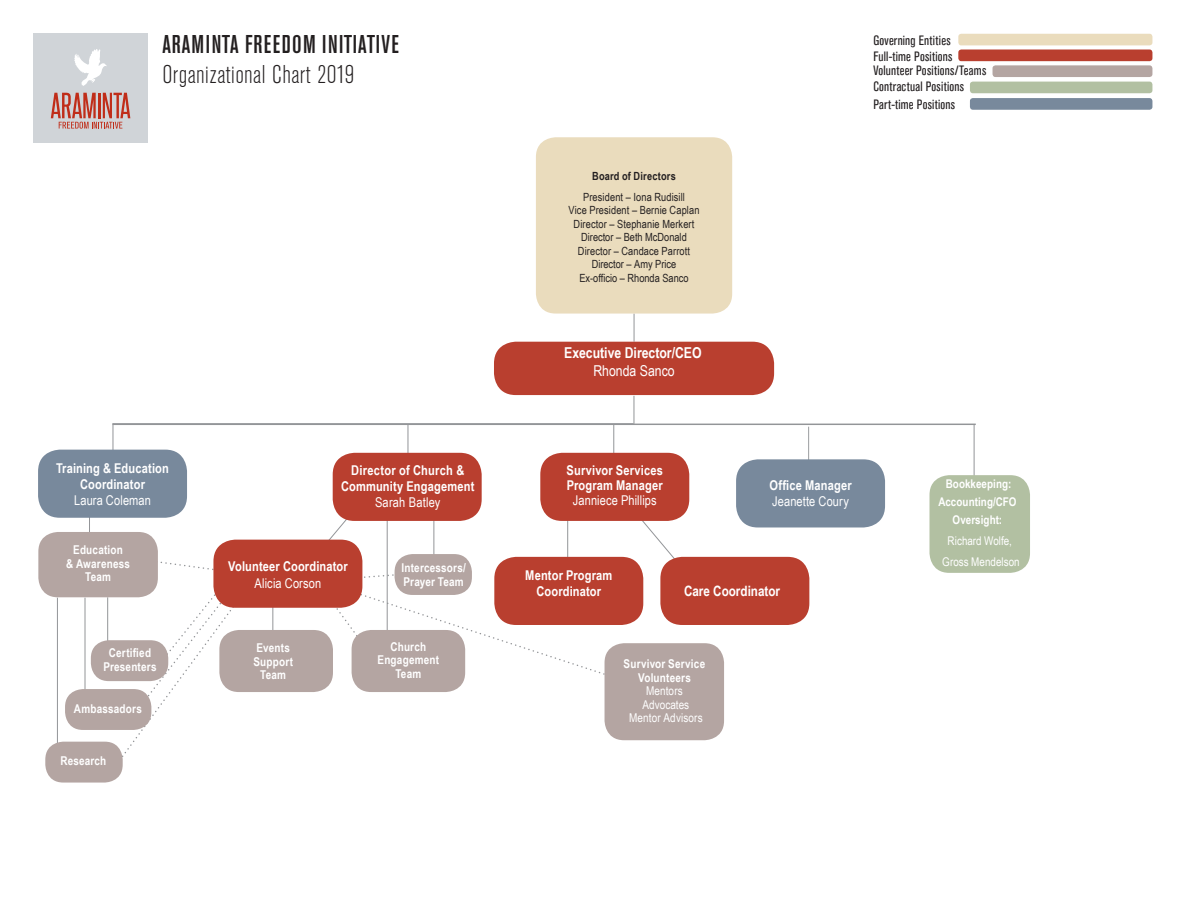
<style>
.page{position:relative;width:1188px;height:918px;background:#fff}
.page>*{position:absolute;margin:0;border:0;box-sizing:border-box;transform-origin:0 0}
.t1{font:500 condensed 25.5px "Akzidenz Grotesk BE";letter-spacing:.045em;color:#231f20}
.t2{font:300 condensed 25.5px "Akzidenz Grotesk BE";letter-spacing:.02em;color:#231f20}
.t3{font:700 15px/18px "Arial Narrow";color:#fff;text-align:center}
.t4{font:700 14.25px "Arial Narrow";color:#fff}
.t5{font:700 13.5px/16.2px "Arial Narrow";letter-spacing:.01em;color:#fff;text-align:center}
.t6{font:condensed 13.5px "Akzidenz Grotesk BE";letter-spacing:.015em;color:#231f20}
.t7{font:13.5px "Arial Narrow";letter-spacing:.01em;color:#fff}
.t8{font:700 12.15px/13.5px "Arial Narrow";letter-spacing:.015em;color:#fff}
.t9{font:12.15px/13.5px "Arial Narrow";letter-spacing:.01em;color:#fff;text-align:center}
.t10{font:700 12px/18.1px "Arial Narrow";letter-spacing:.005em;color:#fff;text-align:center}
.t11{font:12px/20.2px "Arial Narrow";color:#fff;text-align:center}
.t12{font:11.25px/13.5px "Arial Narrow";letter-spacing:.01em;color:#231f20;text-align:center}
.s1{font-weight:700}
.s2{font-weight:400}
</style>
<div class="page">
<svg style="left:160px;top:561px;width:53px;height:9px"></svg>
<svg style="left:120px;top:589px;width:114px;height:168px"></svg>
<hr style="left:272px;top:597px;width:1px;height:49px;background:#939598">
<svg style="left:301px;top:499px;width:313px;height:179px"></svg>
<svg style="left:634px;top:314px;width:1px;height:28px"></svg>
<hr style="left:567px;top:517px;width:1px;height:48px;background:#939598">
<svg style="left:628px;top:512px;width:57px;height:59px"></svg>
<hr style="left:808px;top:427px;width:1px;height:59px;background:#939598">
<hr style="left:974px;top:424px;width:1px;height:52px;background:#939598">
<hr style="left:613px;top:424px;width:1px;height:50px;background:#939598">
<hr style="left:408px;top:424px;width:1px;height:50px;background:#939598">
<hr style="left:113px;top:424px;width:1px;height:54px;background:#939598">
<div style="left:930px;top:475px;width:100px;height:98px;background:#b2c0a2;border-radius:20px"></div>
<div style="left:736px;top:459px;width:149px;height:68px;background:#78899c;border-radius:22px"></div>
<svg style="left:634px;top:396px;width:1px;height:28px"></svg>
<div style="left:213px;top:540px;width:149px;height:68px;background:#b93f2f;border-radius:22px"></div>
<div style="left:34px;top:33px;width:114px;height:110px;background:#d0d4d8"></div>
<svg style="left:74px;top:49px;width:33px;height:37px"></svg>
<svg style="left:51px;top:93px;width:79px;height:36px"></svg>
<div style="left:494px;top:342px;width:280px;height:53px;background:#b93f2f;border-radius:22px"></div>
<div style="left:333px;top:453px;width:149px;height:68px;background:#b93f2f;border-radius:22px"></div>
<div style="left:540px;top:453px;width:149px;height:68px;background:#b93f2f;border-radius:22px"></div>
<div style="left:494px;top:557px;width:149px;height:68px;background:#b93f2f;border-radius:22px"></div>
<div style="left:536px;top:137px;width:196px;height:177px;background:#eadcbd;border-radius:20px"></div>
<div style="left:660px;top:557px;width:149px;height:68px;background:#b93f2f;border-radius:22px"></div>
<div style="left:352px;top:630px;width:113px;height:62px;background:#b4a5a2;border-radius:20px"></div>
<div style="left:219px;top:630px;width:114px;height:62px;background:#b4a5a2;border-radius:20px"></div>
<div style="left:395px;top:554px;width:77px;height:41px;background:#b4a5a2;border-radius:18px"></div>
<hr style="left:57px;top:598px;width:1px;height:148px;background:#939598">
<hr style="left:85px;top:598px;width:1px;height:96px;background:#939598">
<hr style="left:89px;top:507px;width:1px;height:41px;background:#939598">
<hr style="left:107px;top:597px;width:1px;height:49px;background:#939598">
<div style="left:38px;top:532px;width:120px;height:65px;background:#b4a5a2;border-radius:20px"></div>
<div style="left:45px;top:742px;width:78px;height:41px;background:#b4a5a2;border-radius:18px"></div>
<div style="left:91px;top:640px;width:77px;height:41px;background:#b4a5a2;border-radius:18px"></div>
<div style="left:65px;top:689px;width:86px;height:41px;background:#b4a5a2;border-radius:18px"></div>
<div style="left:605px;top:643px;width:119px;height:97px;background:#b4a5a2;border-radius:20px"></div>
<div style="left:958px;top:34px;width:194px;height:11px;background:#eadcbd;border-radius:3px"></div>
<div style="left:958px;top:50px;width:194px;height:11px;background:#b93f2f;border-radius:3px"></div>
<div style="left:970px;top:98px;width:182px;height:12px;background:#78899c;border-radius:3px"></div>
<div style="left:993px;top:65px;width:159px;height:12px;background:#b4a5a2;border-radius:3px"></div>
<div style="left:970px;top:82px;width:182px;height:11px;background:#b2c0a2;border-radius:3px"></div>
<div style="left:38px;top:450px;width:149px;height:68px;background:#78899c;border-radius:22px"></div>
<hr style="left:113px;top:424px;width:863px;height:1px;background:#939598">
<p class="t1" style="left:162px;top:30px;width:238px">ARAMINTA FREEDOM INITIATIVE</p>
<p class="t2" style="left:162px;top:61px;width:193px">Organizational Chart 2019</p>
<p class="t12" style="left:583px;top:165px;width:103px;line-height:21px"><span class="s1">Board of Directors<br></span>President – Iona Rudisill</p>
<p class="t12" style="left:569px;top:203px;width:133px">Vice President – Bernie Caplan<br>Director – Stephanie Merkert<br>Director – Beth McDonald<br>Director – Candace Parrott<br>Director – Amy Price<br>Ex-officio – Rhonda Sanco</p>
<p class="t3" style="left:564px;top:343px;width:139px">Executive Director/CEO<br><span class="s2">Rhonda Sanco</span></p>
<p class="t6" style="left:873px;top:33px;width:79px">Governing Entities</p>
<p class="t6" style="left:873px;top:63px;width:114px">Volunteer Positions/Teams</p>
<p class="t6" style="left:873px;top:79px;width:92px">Contractual Positions</p>
<p class="t6" style="left:873px;top:48px;width:80px">Full-time Positions</p>
<p class="t6" style="left:873px;top:97px;width:83px">Part-time Positions</p>
<p class="t5" style="left:56px;top:459px;width:114px">Training &amp; Education<br>Coordinator</p>
<p class="t7" style="left:74px;top:490px;width:78px">Laura Coleman</p>
<p class="t8" style="left:73px;top:543px;width:51px">Education</p>
<p class="t8" style="left:66px;top:556px;width:65px">&amp; Awareness</p>
<p class="t8" style="left:85px;top:570px;width:27px">Team</p>
<p class="t8" style="left:109px;top:645px;width:44px">Certified</p>
<p class="t8" style="left:103px;top:659px;width:55px">Presenters</p>
<p class="t8" style="left:74px;top:702px;width:69px">Ambassadors</p>
<p class="t8" style="left:61px;top:754px;width:47px">Research</p>
<p class="t5" style="left:341px;top:461px;width:135px">Director of Church &amp;<br>Community Engagement</p>
<p class="t7" style="left:375px;top:492px;width:67px">Sarah Batley</p>
<p class="t5" style="left:567px;top:462px;width:98px;line-height:15px;text-align:left">Survivor Services<br>Program Manager</p>
<p class="t7" style="left:573px;top:490px;width:85px">Janniece Phillips</p>
<p class="t5" style="left:228px;top:558px;width:121px">Volunteer Coordinator</p>
<p class="t7" style="left:255px;top:573px;width:68px">Alicia Corson</p>
<p class="t5" style="left:525px;top:567px;width:89px">Mentor Program<br>Coordinator</p>
<p class="t8" style="left:401px;top:561px;width:66px">Intercessors/<br>Prayer Team</p>
<p class="t5" style="left:769px;top:477px;width:84px">Office Manager</p>
<p class="t7" style="left:772px;top:492px;width:78px">Jeanette Coury</p>
<p class="t4" style="left:684px;top:580px;width:98px">Care Coordinator</p>
<p class="t8" style="left:257px;top:640px;width:35px">Events</p>
<p class="t8" style="left:253px;top:654px;width:41px">Support</p>
<p class="t8" style="left:260px;top:667px;width:27px">Team</p>
<p class="t8" style="left:391px;top:639px;width:37px">Church</p>
<p class="t8" style="left:378px;top:653px;width:63px">Engagement</p>
<p class="t8" style="left:395px;top:666px;width:27px">Team</p>
<p class="t9" style="left:624px;top:657px;width:83px"><span class="s1">Survivor Service<br>Volunteers<br></span>Mentors<br>Advocates<br>Mentor Advisors</p>
<p class="t10" style="left:938px;top:474px;width:80px">Bookkeeping:<br>Accounting/CFO<br>Oversight:</p>
<p class="t11" style="left:942px;top:530px;width:79px">Richard Wolfe,<br>Gross Mendelson</p>
</div>
